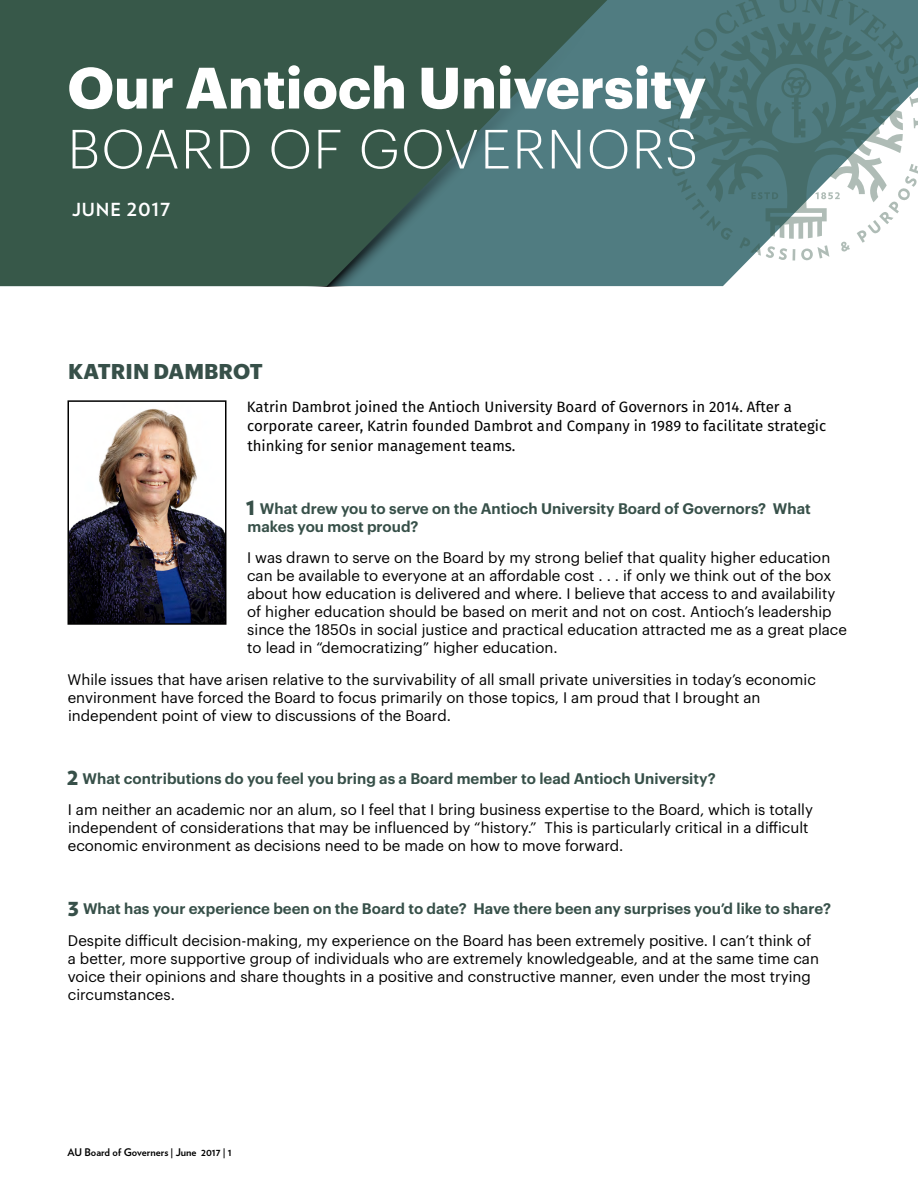
<style>
.page{position:relative;width:918px;height:1188px;background:#fff}
.page>*{position:absolute;margin:0;border:0;box-sizing:border-box;transform-origin:0 0}
.t1{font:700 57px "Graphik";color:#fff}
.t2{font:300 54px "Graphik";letter-spacing:.03em;color:#fff}
.t3{font:700 21px "Graphik";letter-spacing:.005em;color:#375049}
.t4{font:700 18px "Verlag";letter-spacing:.05em;color:#fff}
.t5{font:15px/18px "Graphik";color:#000}
.t6{font:15px/19.5px "Fira Sans";color:#000}
.t7{font:600 15px/18px "Graphik";color:#375049}
.t8{font:700 10.5px "Verlag";color:#000}
.s1{font-family:"Verlag";font-weight:900;font-size:24px}
.s2{font-family:"Verlag";font-weight:900;font-size:24px;color:#375049}
.s3{font-weight:600;color:#375049}
</style>
<div class="page">
<svg style="left:607px;top:0;width:223px;height:286px;background:#658c90"></svg>
<svg style="left:659px;top:0;width:106px;height:133px;background:#4e7a7d"></svg>
<svg style="left:670px;top:148px;width:3px;height:10px"></svg>
<svg style="left:672px;top:165px;width:61px;height:75px"></svg>
<svg style="left:739px;top:239px;width:48px;height:21px"></svg>
<svg style="left:793px;top:249px;width:2px;height:12px"></svg>
<svg style="left:801px;top:245px;width:28px;height:16px"></svg>
<svg style="left:841px;top:241px;width:9px;height:11px"></svg>
<svg style="left:860px;top:164px;width:58px;height:79px"></svg>
<svg style="left:690px;top:23px;width:213px;height:216px"></svg>
<svg style="left:776px;top:0;width:142px;height:137px;background:#557d7f"></svg>
<svg style="left:751px;top:192px;width:27px;height:7px"></svg>
<svg style="left:815px;top:192px;width:25px;height:7px"></svg>
<svg style="left:0;top:0;width:607px;height:286px;background:#3c5f55"></svg>
<img style="left:71px;top:408px;width:152px;height:214px">
<div style="left:68px;top:400px;width:158px;height:225px;border:2px solid #000"></div>
<h1 class="t1" style="left:68px;top:44px;width:640px">Our Antioch University</h1>
<h2 class="t2" style="left:68px;top:110px;width:632px">BOARD OF GOVERNORS</h2>
<p class="t4" style="left:72px;top:195px;width:100px">JUNE 2017</p>
<h3 class="t3" style="left:68px;top:355px;width:196px">KATRIN DAMBROT</h3>
<p class="t6" style="left:247px;top:396px;width:581px">Katrin Dambrot joined the Antioch University Board of Governors in 2014. After a corporate career, Katrin founded Dambrot and Company in 1989 to facilitate strategic thinking for senior management teams.</p>
<p class="t7" style="left:246px;top:498px;width:567px"><span class="s1">1</span> What drew you to serve on the Antioch University Board of Governors? What makes you most proud?</p>
<p class="t5" style="left:247px;top:547px;width:601px">I was drawn to serve on the Board by my strong belief that quality higher education can be available to everyone at an affordable cost . . . if only we think out of the box about how education is delivered and where. I believe that access to and availability of higher education should be based on merit and not on cost. Antioch’s leadership since the 1850s in social justice and practical education attracted me as a great place to lead in “democratizing” higher education.</p>
<p class="t5" style="left:68px;top:669px;width:750px">While issues that have arisen relative to the survivability of all small private universities in today’s economic environment have forced the Board to focus primarily on those topics, I am proud that I brought an independent point of view to discussions of the Board.</p>
<p class="t5" style="left:67px;top:761px;width:748px;line-height:31.5px"><span class="s2">2</span> <span class="s3">What contributions do you feel you bring as a Board member to lead Antioch University?<br></span>I am neither an academic nor an alum, so I feel that I bring business expertise to the Board, which is totally</p>
<p class="t5" style="left:68px;top:817px;width:742px">independent of considerations that may be influenced by “history.” This is particularly critical in a difficult economic environment as decisions need to be made on how to move forward.</p>
<p class="t5" style="left:67px;top:892px;width:765px;line-height:31.5px"><span class="s2">3</span> <span class="s3">What has your experience been on the Board to date? Have there been any surprises you’d like to share?<br></span>Despite difficult decision-making, my experience on the Board has been extremely positive. I can’t think of</p>
<p class="t5" style="left:68px;top:948px;width:753px">a better, more supportive group of individuals who are extremely knowledgeable, and at the same time can voice their opinions and share thoughts in a positive and constructive manner, even under the most trying circumstances.</p>
<p class="t8" style="left:68px;top:1144px;width:166px">AU Board of Governers | June 2017 | 1</p>
</div>
